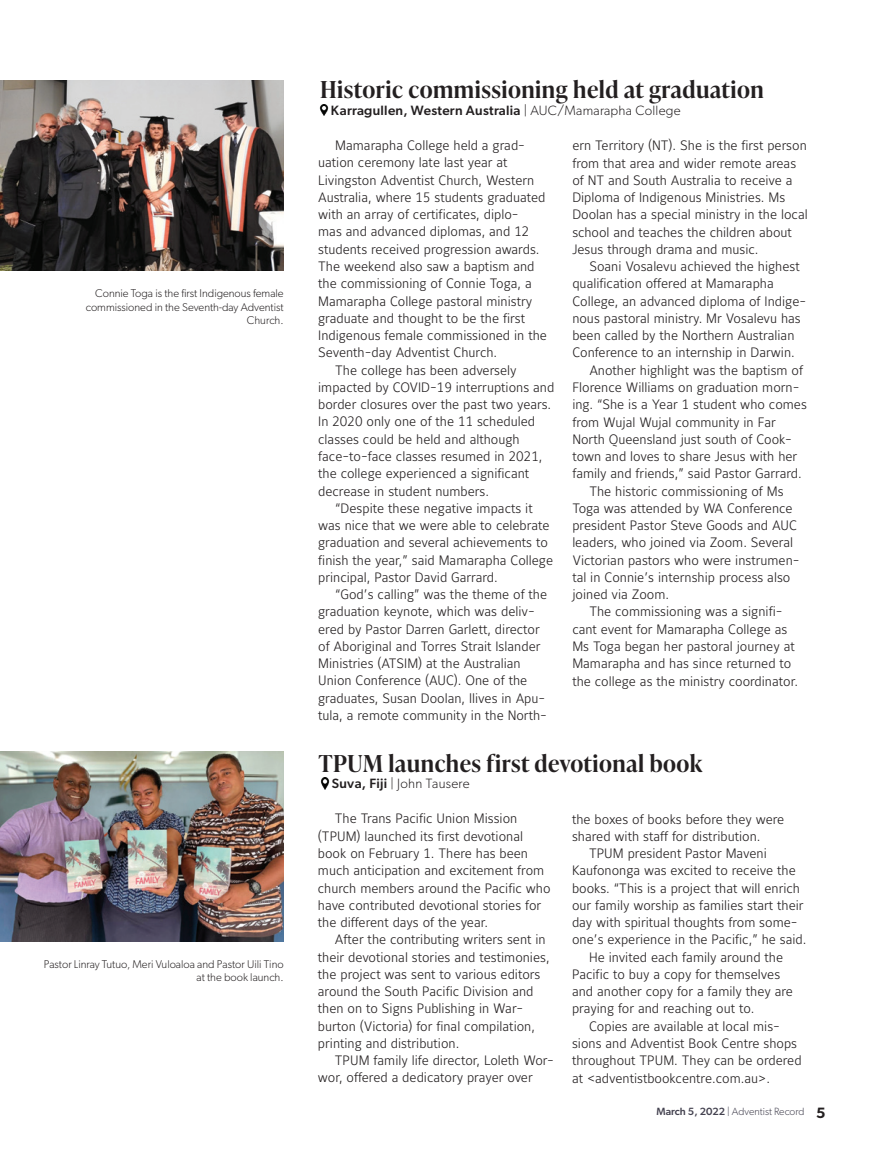
<style>
.page{position:relative;width:872px;height:1149px;background:#fff}
.page>*{position:absolute;margin:0;border:0;box-sizing:border-box;transform-origin:0 0}
.t1{font:600 23.25px "Ivy Presto Headline";letter-spacing:.02em;color:#231f20}
.t2{font:13.5px/17.2px "Maurea Light Tf";color:#231f20}
.t3{font:500 13.5px "Gibson";letter-spacing:.02em;color:#231f20}
.t4{font:300 13.5px "Gibson";letter-spacing:.02em;color:#231f20}
.t5{font:300 11.25px/13.5px "Gibson";color:#231f20;text-align:right}
.t6{font:300 10.5px "Gibson";color:#444250}
.s1{font-weight:300}
.s2{font-weight:500}
.s3{font-weight:600;font-size:15px;color:#231f20}
</style>
<div class="page">
<img style="left:0;top:81px;width:284px;height:190px">
<svg style="left:320px;top:777px;width:10px;height:12px"></svg>
<img style="left:0;top:751px;width:284px;height:190px">
<svg style="left:319px;top:104px;width:10px;height:12px"></svg>
<p class="t5" style="left:86px;top:286px;width:199px">Connie Toga is the first Indigenous female commissioned in the Seventh-day Adventist<br>Church.</p>
<p class="t5" style="left:44px;top:956px;width:241px">Pastor Linray Tutuo, Meri Vuloaloa and Pastor Uili Tino at the book launch.</p>
<h1 class="t1" style="left:320px;top:73px;width:445px">Historic commissioning held at graduation</h1>
<p class="t3" style="left:331px;top:102px;width:351px">Karragullen, Western Australia <span class="s1">| AUC/Mamarapha College</span></p>
<p class="t2" style="left:335px;top:137px;width:191px">Mamarapha College held a grad-</p>
<p class="t2" style="left:318px;top:155px;width:191px">uation ceremony late last year at</p>
<p class="t2" style="left:318px;top:172px;width:218px">Livingston Adventist Church, Western</p>
<p class="t2" style="left:318px;top:189px;width:229px">Australia, where 15 students graduated</p>
<p class="t2" style="left:318px;top:206px;width:202px">with an array of certificates, diplo-</p>
<p class="t2" style="left:318px;top:224px;width:213px">mas and advanced diplomas, and 12</p>
<p class="t2" style="left:318px;top:241px;width:223px">students received progression awards.</p>
<p class="t2" style="left:318px;top:258px;width:218px">The weekend also saw a baptism and</p>
<p class="t2" style="left:318px;top:275px;width:215px">the commissioning of Connie Toga, a</p>
<p class="t2" style="left:318px;top:293px;width:215px">Mamarapha College pastoral ministry</p>
<p class="t2" style="left:318px;top:310px;width:208px">graduate and thought to be the first</p>
<p class="t2" style="left:318px;top:327px;width:230px">Indigenous female commissioned in the</p>
<p class="t2" style="left:318px;top:344px;width:180px">Seventh-day Adventist Church.</p>
<p class="t2" style="left:335px;top:362px;width:183px">The college has been adversely</p>
<p class="t2" style="left:318px;top:379px;width:238px">impacted by COVID-19 interruptions and</p>
<p class="t2" style="left:318px;top:396px;width:234px">border closures over the past two years.</p>
<p class="t2" style="left:318px;top:413px;width:218px">In 2020 only one of the 11 scheduled</p>
<p class="t2" style="left:318px;top:431px;width:203px">classes could be held and although</p>
<p class="t2" style="left:318px;top:448px;width:226px">face-to-face classes resumed in 2021,</p>
<p class="t2" style="left:318px;top:465px;width:212px">the college experienced a significant</p>
<p class="t2" style="left:318px;top:483px;width:172px">decrease in student numbers.</p>
<p class="t2" style="left:335px;top:500px;width:199px">“Despite these negative impacts it</p>
<p class="t2" style="left:318px;top:517px;width:233px">was nice that we were able to celebrate</p>
<p class="t2" style="left:318px;top:534px;width:231px">graduation and several achievements to</p>
<p class="t2" style="left:318px;top:552px;width:236px">finish the year,” said Mamarapha College</p>
<p class="t2" style="left:318px;top:569px;width:181px">principal, Pastor David Garrard.</p>
<p class="t2" style="left:335px;top:586px;width:213px">“God’s calling” was the theme of the</p>
<p class="t2" style="left:318px;top:603px;width:218px">graduation keynote, which was deliv-</p>
<p class="t2" style="left:318px;top:621px;width:223px">ered by Pastor Darren Garlett, director</p>
<p class="t2" style="left:318px;top:638px;width:224px">of Aboriginal and Torres Strait Islander</p>
<p class="t2" style="left:318px;top:655px;width:204px">Ministries (ATSIM) at the Australian</p>
<p class="t2" style="left:318px;top:672px;width:211px">Union Conference (AUC). One of the</p>
<p class="t2" style="left:318px;top:690px;width:229px">graduates, Susan Doolan, llives in Apu-</p>
<p class="t2" style="left:318px;top:707px;width:230px">tula, a remote community in the North-</p>
<p class="t2" style="left:572px;top:138px;width:237px">ern Territory (NT). She is the first person from that area and wider remote areas of NT and South Australia to receive a Diploma of Indigenous Ministries. Ms Doolan has a special ministry in the local school and teaches the children about Jesus through drama and music.</p>
<p class="t2" style="left:589px;top:258px;width:212px">Soani Vosalevu achieved the highest</p>
<p class="t2" style="left:572px;top:276px;width:203px">qualification offered at Mamarapha</p>
<p class="t2" style="left:572px;top:293px;width:235px">College, an advanced diploma of Indige-</p>
<p class="t2" style="left:572px;top:310px;width:230px">nous pastoral ministry. Mr Vosalevu has</p>
<p class="t2" style="left:572px;top:327px;width:224px">been called by the Northern Australian</p>
<p class="t2" style="left:572px;top:345px;width:224px">Conference to an internship in Darwin.</p>
<p class="t2" style="left:589px;top:362px;width:215px">Another highlight was the baptism of</p>
<p class="t2" style="left:572px;top:379px;width:229px">Florence Williams on graduation morn-</p>
<p class="t2" style="left:572px;top:396px;width:236px">ing. “She is a Year 1 student who comes</p>
<p class="t2" style="left:572px;top:414px;width:205px">from Wujal Wujal community in Far</p>
<p class="t2" style="left:572px;top:431px;width:221px">North Queensland just south of Cook-</p>
<p class="t2" style="left:572px;top:448px;width:226px">town and loves to share Jesus with her</p>
<p class="t2" style="left:572px;top:465px;width:231px">family and friends,” said Pastor Garrard.</p>
<p class="t2" style="left:589px;top:483px;width:196px">The historic commissioning of Ms</p>
<p class="t2" style="left:572px;top:500px;width:222px">Toga was attended by WA Conference</p>
<p class="t2" style="left:572px;top:517px;width:226px">president Pastor Steve Goods and AUC</p>
<p class="t2" style="left:572px;top:534px;width:222px">leaders, who joined via Zoom. Several</p>
<p class="t2" style="left:572px;top:552px;width:229px">Victorian pastors who were instrumen-</p>
<p class="t2" style="left:572px;top:569px;width:220px">tal in Connie’s internship process also</p>
<p class="t2" style="left:572px;top:586px;width:98px">joined via Zoom.</p>
<p class="t2" style="left:589px;top:603px;width:195px">The commissioning was a signifi-</p>
<p class="t2" style="left:572px;top:621px;width:216px">cant event for Mamarapha College as</p>
<p class="t2" style="left:572px;top:638px;width:224px">Ms Toga began her pastoral journey at</p>
<p class="t2" style="left:572px;top:655px;width:220px">Mamarapha and has since returned to</p>
<p class="t2" style="left:572px;top:672px;width:227px">the college as the ministry coordinator.</p>
<h1 class="t1" style="left:318px;top:746px;width:385px">TPUM launches first devotional book</h1>
<p class="t4" style="left:332px;top:775px;width:139px"><span class="s2">Suva, Fiji</span> | John Tausere</p>
<p class="t2" style="left:318px;top:810px;width:234px;text-indent:17px">The Trans Pacific Union Mission (TPUM) launched its first devotional book on February 1. There has been much anticipation and excitement from church members around the Pacific who have contributed devotional stories for the different days of the year.</p>
<p class="t2" style="left:318px;top:931px;width:233px;text-indent:17px">After the contributing writers sent in their devotional stories and testimonies, the project was sent to various editors around the South Pacific Division and then on to Signs Publishing in War&shy;burton (Victoria) for final compilation, printing and distribution.</p>
<p class="t2" style="left:318px;top:1052px;width:237px;text-indent:17px">TPUM family life director, Loleth Wor&shy;wor, offered a dedicatory prayer over</p>
<p class="t2" style="left:572px;top:810px;width:214px">the boxes of books before they were shared with staff for distribution.</p>
<p class="t2" style="left:589px;top:845px;width:179px">TPUM president Pastor Maveni</p>
<p class="t2" style="left:572px;top:862px;width:225px">Kaufononga was excited to receive the</p>
<p class="t2" style="left:572px;top:879px;width:229px">books. “This is a project that will enrich</p>
<p class="t2" style="left:572px;top:896px;width:233px">our family worship as families start their</p>
<p class="t2" style="left:572px;top:914px;width:227px">day with spiritual thoughts from some-</p>
<p class="t2" style="left:572px;top:931px;width:236px">one’s experience in the Pacific,” he said.</p>
<p class="t2" style="left:589px;top:948px;width:195px">He invited each family around the</p>
<p class="t2" style="left:572px;top:966px;width:210px">Pacific to buy a copy for themselves</p>
<p class="t2" style="left:572px;top:983px;width:222px">and another copy for a family they are</p>
<p class="t2" style="left:572px;top:1000px;width:184px">praying for and reaching out to.</p>
<p class="t2" style="left:589px;top:1017px;width:192px">Copies are available at local mis-</p>
<p class="t2" style="left:572px;top:1035px;width:227px">sions and Adventist Book Centre shops</p>
<p class="t2" style="left:572px;top:1052px;width:231px">throughout TPUM. They can be ordered</p>
<p class="t2" style="left:572px;top:1069px;width:199px">at &lt;adventistbookcentre.com.au&gt;.</p>
<p class="t6" style="left:656px;top:1104px;width:171px"><span class="s2">March 5, 2022</span> | Adventist Record <span class="s3">5</span></p>
</div>
